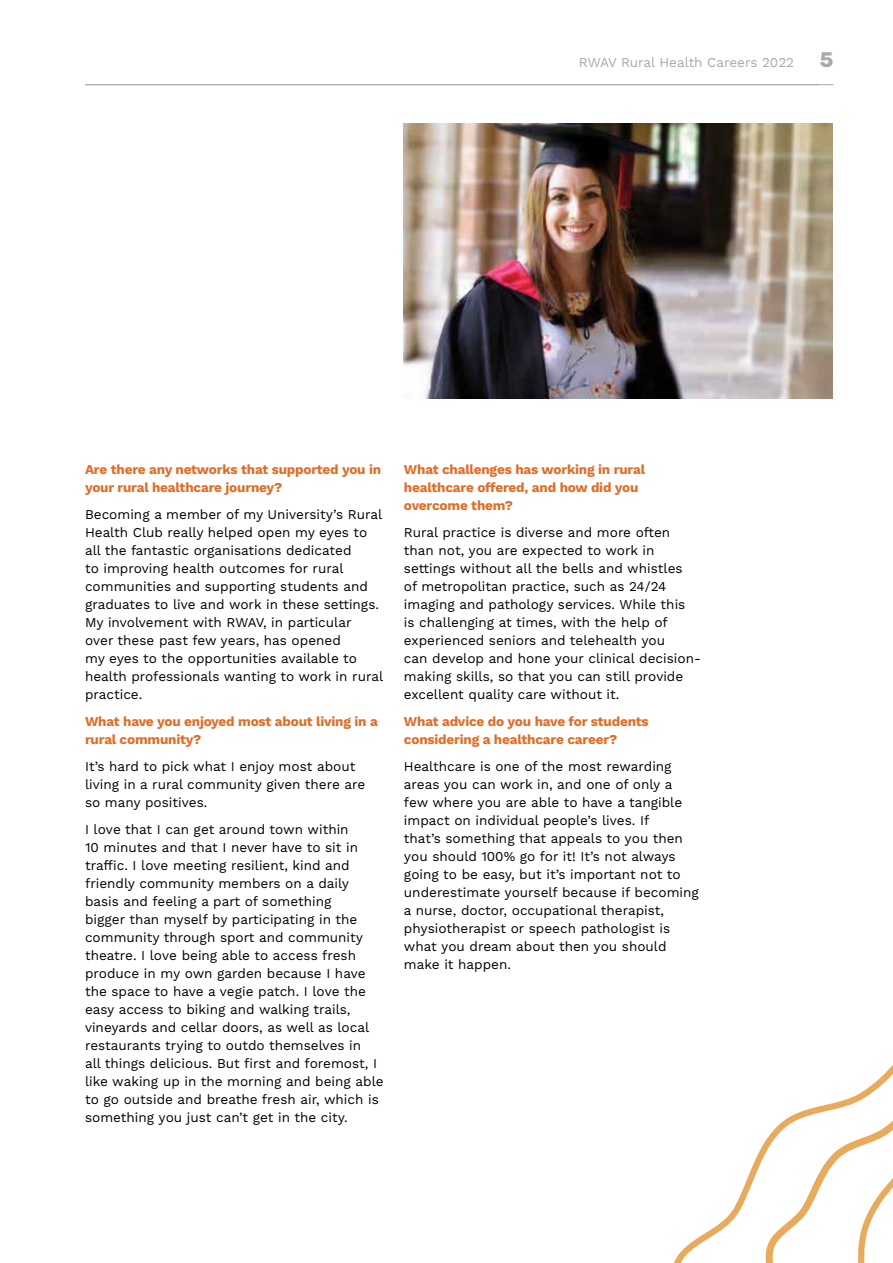
<style>
.page{position:relative;width:893px;height:1263px;background:#fff}
.page>*{position:absolute;margin:0;border:0;box-sizing:border-box;transform-origin:0 0}
.t1{font:13.5px/18px "Work Sans";color:#000}
.t2{font:700 13.5px/18px "Work Sans";letter-spacing:-.015em;color:#df6d27}
.t3{font:13.5px "Work Sans";color:#a7a9ac}
.s1{font-family:"Rubik";font-weight:700;font-size:21px}
</style>
<div class="page">
<hr style="left:85px;top:84px;width:748px;height:1px;background:#a7a9ac">
<svg style="left:674px;top:1142px;width:91px;height:121px"></svg>
<svg style="left:765px;top:1065px;width:128px;height:198px"></svg>
<img style="left:404px;top:123px;width:428px;height:275px">
<p class="t3" style="left:579px;top:55px;width:256px">RWAV Rural Health Careers 2022 <span class="s1">5</span></p>
<p class="t2" style="left:85px;top:461px;width:298px">Are there any networks that supported you in your rural healthcare journey?</p>
<p class="t1" style="left:85px;top:506px;width:300px">Becoming a member of my University’s Rural Health Club really helped open my eyes to all the fantastic organisations dedicated<br>to improving health outcomes for rural communities and supporting students and graduates to live and work in these settings.<br>My involvement with RWAV, in particular over these past few years, has opened<br>my eyes to the opportunities available to health professionals wanting to work in rural practice.</p>
<p class="t2" style="left:85px;top:713px;width:294px">What have you enjoyed most about living in a rural community?</p>
<p class="t1" style="left:85px;top:758px;width:282px">It’s hard to pick what I enjoy most about living in a rural community given there are so many positives.</p>
<p class="t1" style="left:85px;top:821px;width:300px">I love that I can get around town within<br>10 minutes and that I never have to sit in traffic. I love meeting resilient, kind and friendly community members on a daily basis and feeling a part of something<br>bigger than myself by participating in the community through sport and community theatre. I love being able to access fresh produce in my own garden because I have the space to have a vegie patch. I love the easy access to biking and walking trails, vineyards and cellar doors, as well as local restaurants trying to outdo themselves in<br>all things delicious. But first and foremost, I like waking up in the morning and being able to go outside and breathe fresh air, which is something you just can’t get in the city.</p>
<p class="t2" style="left:404px;top:461px;width:243px">What challenges has working in rural healthcare offered, and how did you overcome them?</p>
<p class="t1" style="left:404px;top:524px;width:298px">Rural practice is diverse and more often than not, you are expected to work in settings without all the bells and whistles<br>of metropolitan practice, such as 24/24 imaging and pathology services. While this<br>is challenging at times, with the help of experienced seniors and telehealth you<br>can develop and hone your clinical decision&shy;making skills, so that you can still provide excellent quality care without it.</p>
<p class="t2" style="left:404px;top:713px;width:246px">What advice do you have for students considering a healthcare career?</p>
<p class="t1" style="left:404px;top:758px;width:296px">Healthcare is one of the most rewarding areas you can work in, and one of only a few where you are able to have a tangible impact on individual people’s lives. If<br>that’s something that appeals to you then you should 100% go for it! It’s not always going to be easy, but it’s important not to underestimate yourself because if becoming a nurse, doctor, occupational therapist, physiotherapist or speech pathologist is what you dream about then you should make it happen.</p>
</div>
